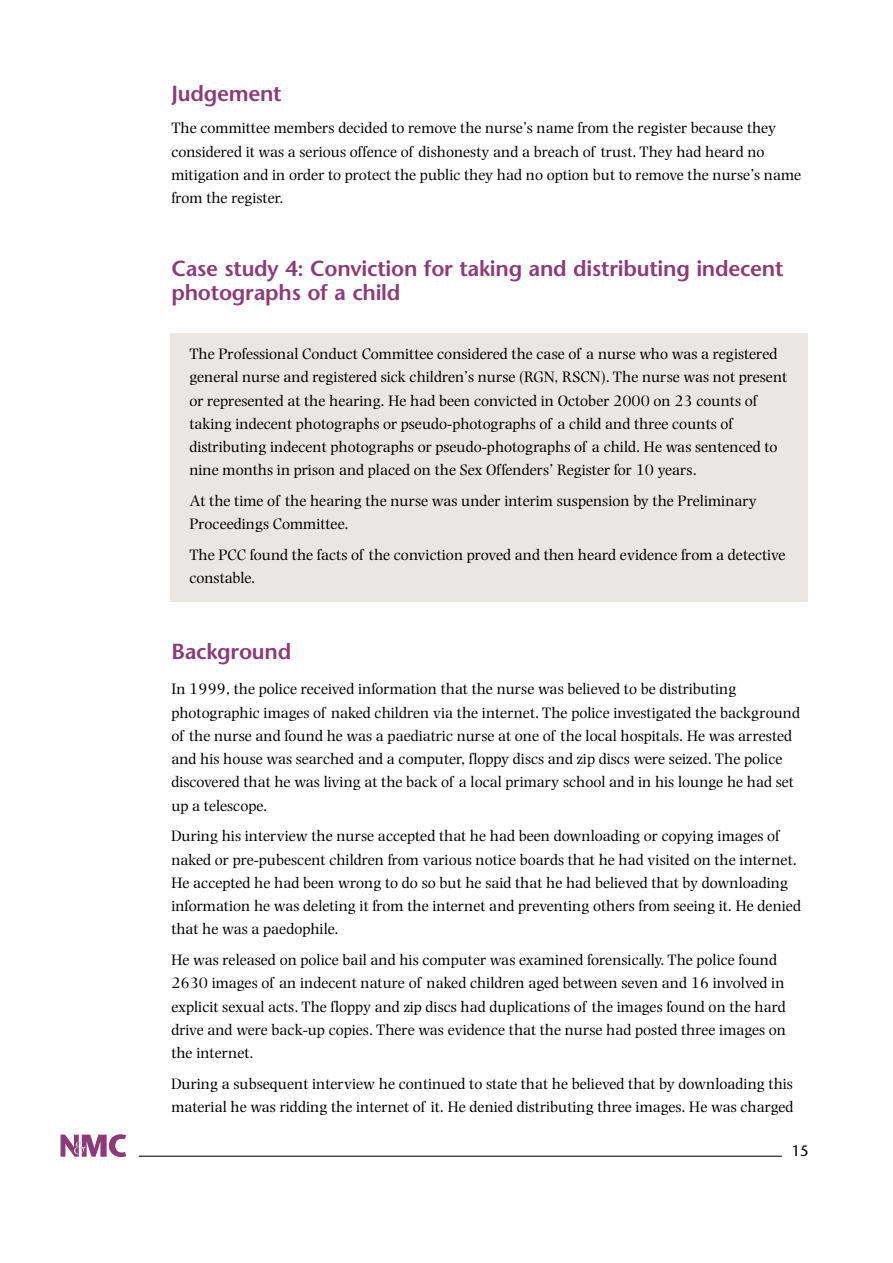
<style>
.page{position:relative;width:893px;height:1263px;background:#fff}
.page>*{position:absolute;margin:0;border:0;box-sizing:border-box;transform-origin:0 0}
.t1{font:600 21.75px/24px "Stone Sans";letter-spacing:-.01em;color:#8e3a78}
.t2{font:15.75px/23.2px "Photina";color:#000}
.t3{font:15px "Stone Sans";color:#000}
</style>
<div class="page">
<div style="left:170px;top:333px;width:637px;height:268px;background:#eae6e3"></div>
<svg style="left:61px;top:1134px;width:65px;height:23px"></svg>
<hr style="left:139px;top:1156px;width:642px;height:1px;background:#000">
<h1 class="t1" style="left:171px;top:84px;width:112px">Judgement</h1>
<p class="t2" style="left:171px;top:118px;width:631px">The committee members decided to remove the nurse’s name from the register because they considered it was a serious offence of dishonesty and a breach of trust. They had heard no mitigation and in order to protect the public they had no option but to remove the nurse’s name from the register.</p>
<h1 class="t1" style="left:171px;top:259px;width:613px">Case study 4: Conviction for taking and distributing indecent photographs of a child</h1>
<p class="t2" style="left:189px;top:344px;width:599px">The Professional Conduct Committee considered the case of a nurse who was a registered general nurse and registered sick children’s nurse (RGN, RSCN). The nurse was not present or represented at the hearing. He had been convicted in October 2000 on 23 counts of taking indecent photographs or pseudo-photographs of a child and three counts of distributing indecent photographs or pseudo-photographs of a child. He was sentenced to nine months in prison and placed on the Sex Offenders’ Register for 10 years.</p>
<p class="t2" style="left:189px;top:491px;width:569px">At the time of the hearing the nurse was under interim suspension by the Preliminary<br>Proceedings Committee.</p>
<p class="t2" style="left:189px;top:545px;width:597px">The PCC found the facts of the conviction proved and then heard evidence from a detective constable.</p>
<h1 class="t1" style="left:171px;top:642px;width:121px">Background</h1>
<p class="t2" style="left:171px;top:679px;width:630px">In 1999, the police received information that the nurse was believed to be distributing photographic images of naked children via the internet. The police investigated the background of the nurse and found he was a paediatric nurse at one of the local hospitals. He was arrested and his house was searched and a computer, floppy discs and zip discs were seized. The police discovered that he was living at the back of a local primary school and in his lounge he had set up a telescope.</p>
<p class="t2" style="left:171px;top:826px;width:631px">During his interview the nurse accepted that he had been downloading or copying images of naked or pre-pubescent children from various notice boards that he had visited on the internet.<br>He accepted he had been wrong to do so but he said that he had believed that by downloading information he was deleting it from the internet and preventing others from seeing it. He denied that he was a paedophile.</p>
<p class="t2" style="left:171px;top:950px;width:616px">He was released on police bail and his computer was examined forensically. The police found 2630 images of an indecent nature of naked children aged between seven and 16 involved in explicit sexual acts. The floppy and zip discs had duplications of the images found on the hard drive and were back-up copies. There was evidence that the nurse had posted three images on the internet.</p>
<p class="t2" style="left:171px;top:1073px;width:623px">During a subsequent interview he continued to state that he believed that by downloading this material he was ridding the internet of it. He denied distributing three images. He was charged</p>
<p class="t3" style="left:791px;top:1145px;width:19px">15</p>
</div>
